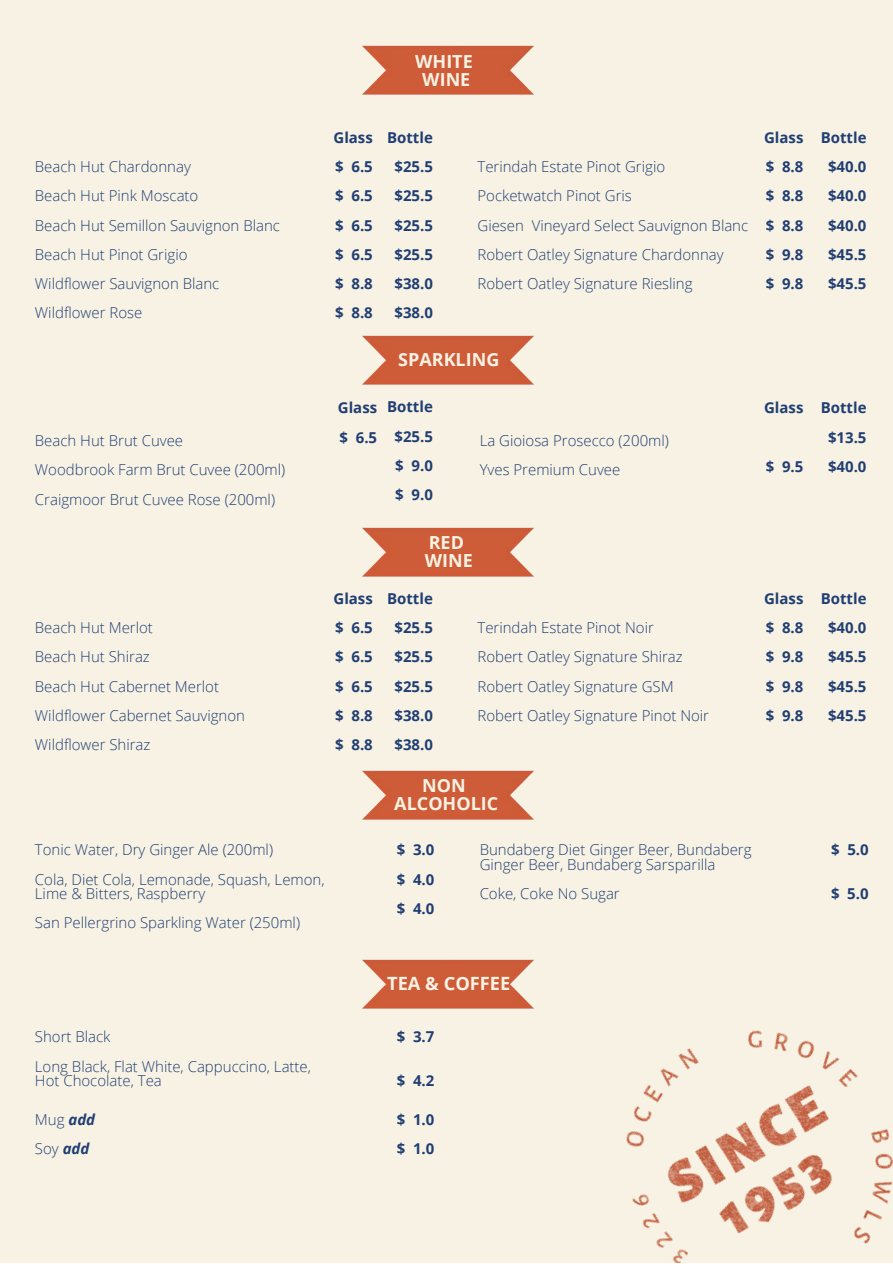
<style>
.page{position:relative;width:893px;height:1264px;background:#fff}
.page>*{position:absolute;margin:0;border:0;box-sizing:border-box;transform-origin:0 0}
.t1{font:700 18.3px "Open Sans";color:#f7f2e3}
.t2{font:700 18px/18px "Open Sans";color:#f7f2e3;text-align:center}
.t3{font:300 15px/29.2px "Open Sans";color:#213e74}
.t4{font:700 15px/29.2px "Open Sans";color:#213e74;text-align:center}
.s1{font-weight:700;font-style:italic}
</style>
<div class="page">
<div style="left:0;top:0;width:892px;height:1262px;background:#f7f2e3"></div>
<img style="left:626px;top:1030px;width:266px;height:232px">
<img style="left:362px;top:959px;width:172px;height:49px">
<img style="left:362px;top:45px;width:172px;height:50px">
<img style="left:362px;top:335px;width:172px;height:50px">
<img style="left:362px;top:527px;width:172px;height:50px">
<img style="left:362px;top:770px;width:172px;height:50px">
<p class="t2" style="left:415px;top:52px;width:59px">WHITE<br>WINE</p>
<p class="t3" style="left:35px;top:152px;width:246px">Beach Hut Chardonnay<br>Beach Hut Pink Moscato<br>Beach Hut Semillon Sauvignon Blanc<br>Beach Hut Pinot Grigio<br>Wildflower Sauvignon Blanc<br>Wildflower Rose</p>
<p class="t4" style="left:333px;top:122px;width:41px;text-align:justify">Glass $ 6.5 $ 6.5 $ 6.5 $ 6.5 $ 8.8 $ 8.8</p>
<p class="t4" style="left:387px;top:122px;width:47px">Bottle $25.5 $25.5 $25.5 $25.5 $38.0 $38.0</p>
<p class="t3" style="left:477px;top:152px;width:272px">Terindah Estate Pinot Grigio<br>Pocketwatch Pinot Gris<br>Giesen Vineyard Select Sauvignon Blanc<br>Robert Oatley Signature Chardonnay<br>Robert Oatley Signature Riesling</p>
<p class="t2" style="left:398px;top:350px;width:103px">SPARKLING</p>
<p class="t4" style="left:764px;top:122px;width:41px;text-align:justify">Glass $ 8.8 $ 8.8 $ 8.8 $ 9.8 $ 9.8</p>
<p class="t4" style="left:820px;top:122px;width:47px">Bottle $40.0 $40.0 $40.0 $45.5 $45.5</p>
<p class="t3" style="left:35px;top:425px;width:252px">Beach Hut Brut Cuvee<br>Woodbrook Farm Brut Cuvee (200ml)<br>Craigmoor Brut Cuvee Rose (200ml)</p>
<p class="t3" style="left:35px;top:612px;width:211px">Beach Hut Merlot<br>Beach Hut Shiraz<br>Beach Hut Cabernet Merlot<br>Wildflower Cabernet Sauvignon<br>Wildflower Shiraz</p>
<p class="t4" style="left:338px;top:393px;width:41px;text-align:left">Glass $ 6.5</p>
<p class="t4" style="left:387px;top:392px;width:47px">Bottle $25.5 $ 9.0 $ 9.0</p>
<p class="t3" style="left:479px;top:425px;width:191px">La Gioiosa Prosecco (200ml)<br>Yves Premium Cuvee</p>
<p class="t2" style="left:424px;top:532px;width:50px;text-align:left">RED<br>WINE</p>
<p class="t4" style="left:333px;top:583px;width:41px;text-align:justify">Glass $ 6.5 $ 6.5 $ 6.5 $ 8.8 $ 8.8</p>
<p class="t4" style="left:387px;top:583px;width:47px">Bottle $25.5 $25.5 $25.5 $38.0 $38.0</p>
<p class="t3" style="left:477px;top:612px;width:233px">Terindah Estate Pinot Noir<br>Robert Oatley Signature Shiraz<br>Robert Oatley Signature GSM<br>Robert Oatley Signature Pinot Noir</p>
<p class="t2" style="left:394px;top:776px;width:105px">NON<br>ALCOHOLIC</p>
<p class="t3" style="left:35px;top:834px;width:291px">Tonic Water, Dry Ginger Ale (200ml)<br>Cola, Diet Cola, Lemonade, Squash, Lemon,</p>
<p class="t3" style="left:35px;top:878px;width:266px">Lime &amp; Bitters, Raspberry<br>San Pellergrino Sparkling Water (250ml)</p>
<p class="t4" style="left:397px;top:834px;width:39px;text-align:justify">$ 3.0 $ 4.0 $ 4.0</p>
<p class="t3" style="left:479px;top:842px;width:273px;line-height:14.5px">Bundaberg Diet Ginger Beer, Bundaberg<br>Ginger Beer, Bundaberg Sarsparilla</p>
<p class="t3" style="left:479px;top:878px;width:142px">Coke, Coke No Sugar</p>
<p class="t4" style="left:764px;top:393px;width:41px">Glass</p>
<p class="t4" style="left:765px;top:451px;width:39px">$ 9.5</p>
<p class="t4" style="left:820px;top:393px;width:47px">Bottle $13.5 $40.0</p>
<p class="t4" style="left:764px;top:583px;width:41px;text-align:justify">Glass $ 8.8 $ 9.8 $ 9.8 $ 9.8</p>
<p class="t4" style="left:820px;top:583px;width:47px">Bottle $40.0 $45.5 $45.5 $45.5</p>
<p class="t4" style="left:831px;top:834px;width:39px">$ 5.0</p>
<p class="t4" style="left:830px;top:878px;width:39px">$ 5.0</p>
<p class="t3" style="left:35px;top:1021px;width:277px">Short Black<br>Long Black, Flat White, Cappuccino, Latte,</p>
<p class="t3" style="left:35px;top:1065px;width:128px">Hot Chocolate, Tea</p>
<p class="t3" style="left:35px;top:1104px;width:62px">Mug <span class="s1">add<br></span>Soy <span class="s1">add</span></p>
<p class="t1" style="left:387px;top:970px;width:125px">TEA &amp; COFFEE</p>
<p class="t4" style="left:397px;top:1021px;width:39px">$ 3.7</p>
<p class="t4" style="left:397px;top:1065px;width:39px">$ 4.2</p>
<p class="t4" style="left:397px;top:1104px;width:39px;text-align:left">$ 1.0 $ 1.0</p>
</div>
